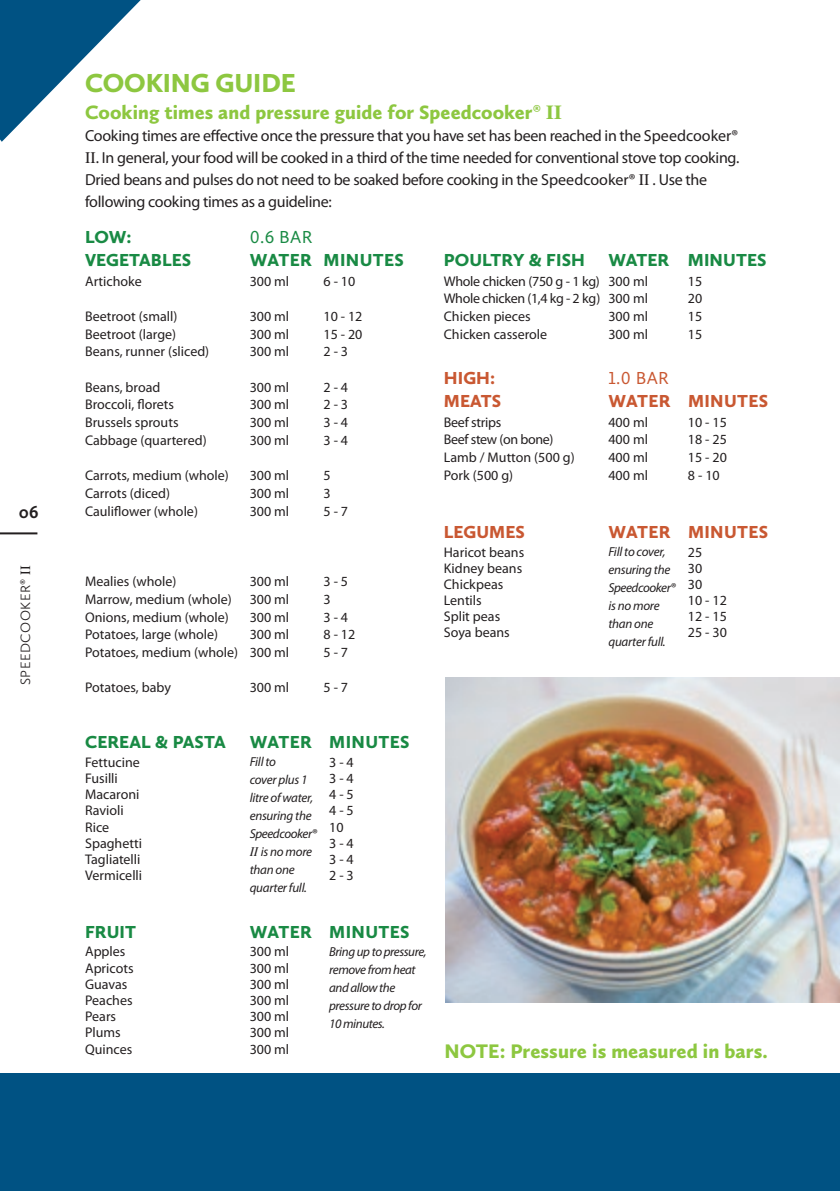
<style>
.page{position:relative;width:840px;height:1191px;background:#fff}
.page>*{position:absolute;margin:0;border:0;box-sizing:border-box;transform-origin:0 0}
.t1{font:900 27px "Calluna Sans";letter-spacing:-.005em;color:#8dc740}
.t2{font:900 20.4px "Calluna Sans";letter-spacing:.005em;color:#8dc740}
.t3{font:900 20px "Calluna Sans";letter-spacing:.005em;color:#8dc740}
.t4{font:900 18px "Calluna Sans";letter-spacing:.005em;color:#198a44}
.t5{font:900 18px "Calluna Sans";letter-spacing:.005em;color:#c95832}
.t6{font:18px "Calluna Sans";color:#198a44}
.t7{font:18px "Calluna Sans";color:#c95832}
.t8{font:700 18px "Calluna Sans";color:#231f20}
.t9{font:16px/22px "Myriad Pro";letter-spacing:-.02em;color:#231f20}
.t10{font:14px "Myriad Pro";color:#231f20}
.t11{font:14px "Myriad Pro";letter-spacing:-.025em;color:#231f20}
.t12{font:14px "Myriad Pro";letter-spacing:-.02em;color:#231f20}
.t13{font:300 14px "Calluna Sans";letter-spacing:.035em;color:#231f20}
.t14{font:italic 13px/18px "Myriad Pro";letter-spacing:-.025em;color:#231f20}
.s1{font-family:"Times";font-weight:400}
.s2{font-family:"Times";font-weight:700}
.s3{font-family:"Times"}
</style>
<div class="page">
<div style="left:0;top:1073px;width:839px;height:118px;background:#005283"></div>
<svg style="left:0;top:0;width:141px;height:142px"></svg>
<img style="left:445px;top:678px;width:394px;height:324px">
<hr style="left:0;top:532px;width:37px;height:2px;background:#231f20">
<p class="t8" style="left:19px;top:501px;width:21px">06</p>
<p class="t13" style="left:17px;top:685px;width:122px;rotate:-90deg">SPEEDCOOKER® <span class="s1">II</span></p>
<h1 class="t1" style="left:85px;top:66px;width:212px">COOKING GUIDE</h1>
<h3 class="t3" style="left:85px;top:100px;width:478px">Cooking times and pressure guide for Speedcooker® <span class="s2">II</span></h3>
<p class="t9" style="left:85px;top:124px;width:655px">Cooking times are effective once the pressure that you have set has been reached in the Speedcooker® <span class="s3">II</span>. In general, your food will be cooked in a third of the time needed for conventional stove top cooking.<br>Dried beans and pulses do not need to be soaked before cooking in the Speedcooker® <span class="s3">II</span> . Use the following cooking times as a guideline:</p>
<p class="t4" style="left:85px;top:225px;width:48px">LOW:</p>
<p class="t6" style="left:250px;top:226px;width:64px">0.6 BAR</p>
<p class="t4" style="left:85px;top:248px;width:108px">VEGETABLES</p>
<p class="t4" style="left:250px;top:248px;width:155px">WATER MINUTES</p>
<p class="t10" style="left:85px;top:272px;width:58px">Artichoke</p>
<p class="t10" style="left:249px;top:272px;width:41px">300 ml</p>
<p class="t10" style="left:323px;top:272px;width:33px">6 - 10</p>
<p class="t10" style="left:85px;top:308px;width:94px">Beetroot (small)</p>
<p class="t10" style="left:249px;top:308px;width:41px">300 ml</p>
<p class="t10" style="left:323px;top:308px;width:40px">10 - 12</p>
<p class="t10" style="left:85px;top:325px;width:93px">Beetroot (large)</p>
<p class="t10" style="left:249px;top:325px;width:41px">300 ml</p>
<p class="t10" style="left:323px;top:325px;width:40px">15 - 20</p>
<p class="t10" style="left:85px;top:343px;width:125px">Beans, runner (sliced)</p>
<p class="t10" style="left:249px;top:343px;width:41px">300 ml</p>
<p class="t10" style="left:323px;top:343px;width:26px">2 - 3</p>
<p class="t10" style="left:85px;top:378px;width:77px">Beans, broad</p>
<p class="t10" style="left:249px;top:378px;width:41px">300 ml</p>
<p class="t10" style="left:323px;top:378px;width:26px">2 - 4</p>
<p class="t10" style="left:85px;top:396px;width:90px">Broccoli, florets</p>
<p class="t10" style="left:249px;top:396px;width:41px">300 ml</p>
<p class="t10" style="left:323px;top:396px;width:26px">2 - 3</p>
<p class="t10" style="left:85px;top:414px;width:95px">Brussels sprouts</p>
<p class="t10" style="left:249px;top:414px;width:41px">300 ml</p>
<p class="t10" style="left:323px;top:414px;width:26px">3 - 4</p>
<p class="t10" style="left:85px;top:431px;width:123px">Cabbage (quartered)</p>
<p class="t10" style="left:249px;top:431px;width:41px">300 ml</p>
<p class="t10" style="left:323px;top:431px;width:26px">3 - 4</p>
<p class="t10" style="left:85px;top:467px;width:145px">Carrots, medium (whole)</p>
<p class="t10" style="left:249px;top:467px;width:41px">300 ml</p>
<p class="t10" style="left:323px;top:467px;width:9px">5</p>
<p class="t10" style="left:85px;top:484px;width:86px">Carrots (diced)</p>
<p class="t10" style="left:249px;top:484px;width:41px">300 ml</p>
<p class="t10" style="left:323px;top:484px;width:9px">3</p>
<p class="t10" style="left:85px;top:502px;width:114px">Cauliflower (whole)</p>
<p class="t10" style="left:249px;top:502px;width:41px">300 ml</p>
<p class="t10" style="left:323px;top:502px;width:26px">5 - 7</p>
<p class="t4" style="left:443px;top:248px;width:142px">POULTRY &amp; FISH</p>
<p class="t4" style="left:608px;top:248px;width:159px">WATER MINUTES</p>
<p class="t12" style="left:443px;top:272px;width:205px">Whole chicken (750 g - 1 kg) 300 ml</p>
<p class="t10" style="left:687px;top:272px;width:16px">15</p>
<p class="t11" style="left:443px;top:290px;width:205px">Whole chicken (1,4 kg - 2 kg) 300 ml</p>
<p class="t10" style="left:687px;top:290px;width:16px">20</p>
<p class="t10" style="left:443px;top:308px;width:88px">Chicken pieces</p>
<p class="t10" style="left:608px;top:308px;width:41px">300 ml</p>
<p class="t10" style="left:687px;top:308px;width:16px">15</p>
<p class="t10" style="left:443px;top:325px;width:105px">Chicken casserole</p>
<p class="t10" style="left:608px;top:325px;width:41px">300 ml</p>
<p class="t10" style="left:687px;top:325px;width:16px">15</p>
<p class="t5" style="left:443px;top:366px;width:53px">HIGH:</p>
<p class="t7" style="left:608px;top:367px;width:62px">1.0 BAR</p>
<p class="t5" style="left:443px;top:389px;width:59px">MEATS</p>
<p class="t5" style="left:608px;top:389px;width:161px">WATER MINUTES</p>
<p class="t12" style="left:443px;top:413px;width:59px">Beef strips</p>
<p class="t10" style="left:608px;top:413px;width:41px">400 ml</p>
<p class="t10" style="left:687px;top:413px;width:40px">10 - 15</p>
<p class="t11" style="left:443px;top:431px;width:111px">Beef stew (on bone)</p>
<p class="t10" style="left:608px;top:431px;width:41px">400 ml</p>
<p class="t10" style="left:687px;top:431px;width:40px">18 - 25</p>
<p class="t10" style="left:443px;top:449px;width:132px">Lamb / Mutton (500 g)</p>
<p class="t10" style="left:608px;top:449px;width:41px">400 ml</p>
<p class="t10" style="left:687px;top:449px;width:40px">15 - 20</p>
<p class="t10" style="left:443px;top:466px;width:71px">Pork (500 g)</p>
<p class="t10" style="left:608px;top:466px;width:41px">400 ml</p>
<p class="t10" style="left:687px;top:466px;width:33px">8 - 10</p>
<p class="t10" style="left:85px;top:573px;width:93px">Mealies (whole)</p>
<p class="t10" style="left:249px;top:573px;width:41px">300 ml</p>
<p class="t10" style="left:323px;top:573px;width:26px">3 - 5</p>
<p class="t10" style="left:85px;top:590px;width:148px">Marrow, medium (whole)</p>
<p class="t10" style="left:249px;top:590px;width:41px">300 ml</p>
<p class="t10" style="left:323px;top:590px;width:9px">3</p>
<p class="t10" style="left:85px;top:608px;width:145px">Onions, medium (whole)</p>
<p class="t10" style="left:249px;top:608px;width:41px">300 ml</p>
<p class="t10" style="left:323px;top:608px;width:26px">3 - 4</p>
<p class="t10" style="left:85px;top:626px;width:134px">Potatoes, large (whole)</p>
<p class="t10" style="left:249px;top:626px;width:41px">300 ml</p>
<p class="t10" style="left:323px;top:626px;width:33px">8 - 12</p>
<p class="t10" style="left:85px;top:643px;width:205px">Potatoes, medium (whole) 300 ml</p>
<p class="t10" style="left:323px;top:643px;width:26px">5 - 7</p>
<p class="t10" style="left:85px;top:679px;width:87px">Potatoes, baby</p>
<p class="t10" style="left:249px;top:679px;width:41px">300 ml</p>
<p class="t10" style="left:323px;top:679px;width:26px">5 - 7</p>
<p class="t4" style="left:85px;top:731px;width:142px">CEREAL &amp; PASTA</p>
<p class="t4" style="left:250px;top:731px;width:161px">WATER MINUTES</p>
<p class="t10" style="left:85px;top:753px;width:56px">Fettucine</p>
<p class="t14" style="left:249px;top:752px;width:69px">Fill to<br>cover plus 1 litre of water, ensuring the<br>Speedcooker®<br><span class="s3">II</span> is no more than one quarter full.</p>
<p class="t10" style="left:329px;top:753px;width:26px">3 - 4</p>
<p class="t10" style="left:85px;top:769px;width:34px">Fusilli</p>
<p class="t10" style="left:329px;top:769px;width:26px">3 - 4</p>
<p class="t10" style="left:85px;top:786px;width:56px">Macaroni</p>
<p class="t10" style="left:329px;top:786px;width:26px">4 - 5</p>
<p class="t10" style="left:85px;top:802px;width:40px">Ravioli</p>
<p class="t10" style="left:329px;top:802px;width:26px">4 - 5</p>
<p class="t10" style="left:85px;top:818px;width:26px">Rice</p>
<p class="t10" style="left:329px;top:818px;width:16px">10</p>
<p class="t10" style="left:85px;top:834px;width:58px">Spaghetti</p>
<p class="t10" style="left:329px;top:834px;width:26px">3 - 4</p>
<p class="t10" style="left:85px;top:850px;width:57px">Tagliatelli</p>
<p class="t10" style="left:329px;top:850px;width:26px">3 - 4</p>
<p class="t10" style="left:85px;top:867px;width:59px">Vermicelli</p>
<p class="t10" style="left:329px;top:867px;width:26px">2 - 3</p>
<p class="t4" style="left:85px;top:920px;width:52px">FRUIT</p>
<p class="t4" style="left:250px;top:920px;width:161px">WATER MINUTES</p>
<p class="t10" style="left:85px;top:943px;width:42px">Apples</p>
<p class="t10" style="left:249px;top:943px;width:41px">300 ml</p>
<p class="t14" style="left:329px;top:942px;width:99px">Bring up to pressure, remove from heat and allow the pressure to drop for<br>10 minutes.</p>
<p class="t10" style="left:85px;top:959px;width:50px">Apricots</p>
<p class="t10" style="left:249px;top:959px;width:41px">300 ml</p>
<p class="t10" style="left:85px;top:975px;width:44px">Guavas</p>
<p class="t10" style="left:249px;top:975px;width:41px">300 ml</p>
<p class="t10" style="left:85px;top:991px;width:49px">Peaches</p>
<p class="t10" style="left:249px;top:991px;width:41px">300 ml</p>
<p class="t10" style="left:85px;top:1007px;width:32px">Pears</p>
<p class="t10" style="left:249px;top:1007px;width:41px">300 ml</p>
<p class="t10" style="left:85px;top:1024px;width:37px">Plums</p>
<p class="t10" style="left:249px;top:1024px;width:41px">300 ml</p>
<p class="t10" style="left:85px;top:1040px;width:49px">Quinces</p>
<p class="t10" style="left:249px;top:1040px;width:41px">300 ml</p>
<p class="t5" style="left:443px;top:521px;width:82px">LEGUMES</p>
<p class="t5" style="left:608px;top:521px;width:161px">WATER MINUTES</p>
<p class="t10" style="left:443px;top:543px;width:82px">Haricot beans</p>
<p class="t14" style="left:608px;top:542px;width:69px">Fill to cover, ensuring the<br>Speedcooker® is no more than one quarter full.</p>
<p class="t10" style="left:687px;top:543px;width:16px">25</p>
<p class="t10" style="left:443px;top:559px;width:80px">Kidney beans</p>
<p class="t10" style="left:687px;top:559px;width:16px">30</p>
<p class="t10" style="left:443px;top:575px;width:61px">Chickpeas</p>
<p class="t10" style="left:687px;top:575px;width:16px">30</p>
<p class="t10" style="left:443px;top:592px;width:39px">Lentils</p>
<p class="t10" style="left:687px;top:592px;width:40px">10 - 12</p>
<p class="t10" style="left:443px;top:608px;width:58px">Split peas</p>
<p class="t10" style="left:687px;top:608px;width:40px">12 - 15</p>
<p class="t10" style="left:443px;top:624px;width:67px">Soya beans</p>
<p class="t10" style="left:687px;top:624px;width:40px">25 - 30</p>
<h2 class="t2" style="left:444px;top:1038px;width:325px">NOTE: Pressure is measured in bars.</h2>
</div>
